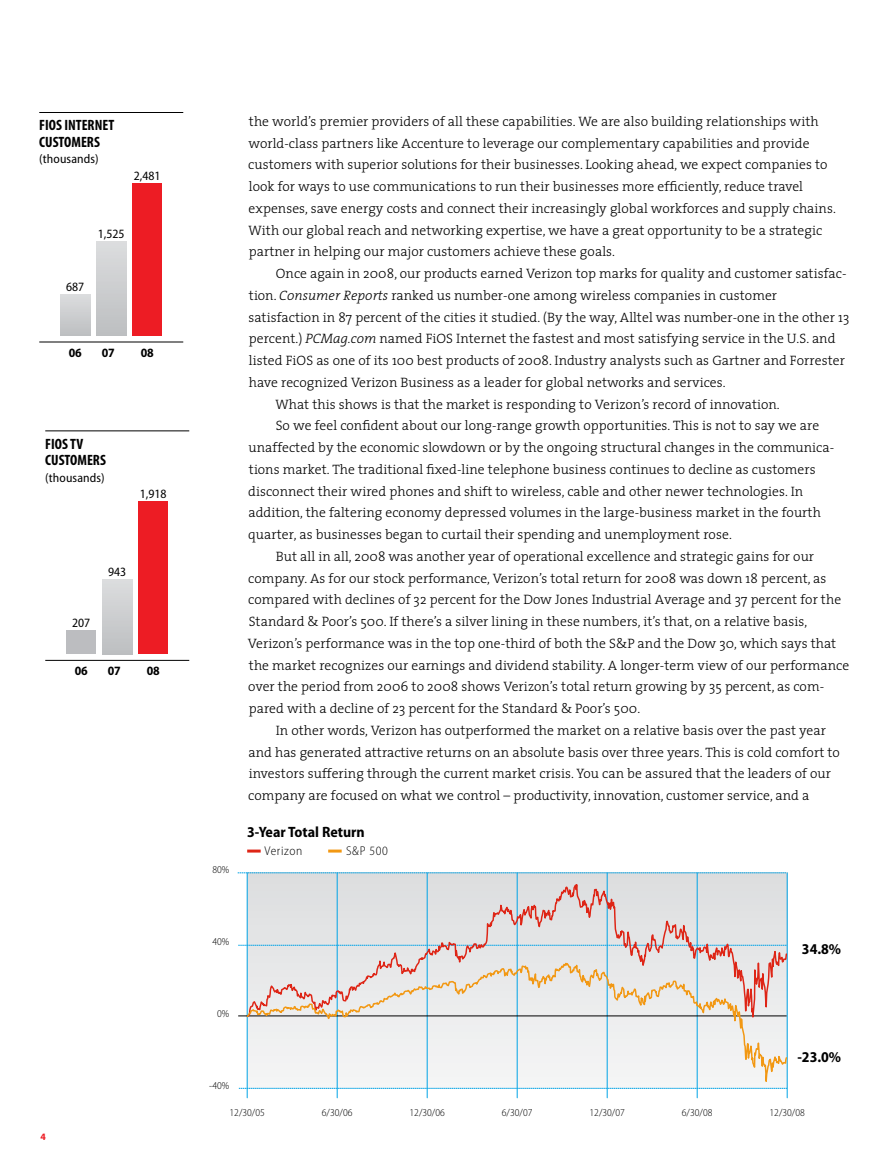
<style>
.page{position:relative;width:891px;height:1161px;background:#fff}
.page>*{position:absolute;margin:0;border:0;box-sizing:border-box;transform-origin:0 0}
.t1{font:700 condensed 15px/16.5px "Myriad Pro";color:#000}
.t2{font:700 semi-condensed 15px "Myriad Pro";color:#010100}
.t3{font:700 semi-condensed 15px "Myriad Pro";color:#000}
.t4{font:300 13.65px/21.8px "The Serif";letter-spacing:.005em;color:#000}
.t5{font:semi-condensed 12.75px "Myriad Pro";letter-spacing:.01em;color:#000}
.t6{font:300 semi-condensed 12.75px "Myriad Pro";letter-spacing:.05em;color:#000}
.t7{font:700 semi-condensed 12.75px "Myriad Pro";color:#000}
.t8{font:300 semi-condensed 10.5px "Myriad Pro";color:#000}
.t9{font:700 9.75px "Myriad Pro";color:#ed1c24}
.s1{font-style:italic}
</style>
<div class="page">
<div style="left:102px;top:579px;width:30px;height:75px;background:linear-gradient(to bottom,#dcdddf,#bdbfc1)"></div>
<div style="left:138px;top:501px;width:30px;height:153px;background:#ed1c24"></div>
<div style="left:66px;top:630px;width:30px;height:24px;background:#bcbdc0"></div>
<hr style="left:45px;top:431px;width:144px;height:1px;background:#000">
<hr style="left:45px;top:660px;width:144px;height:1px;background:#000">
<div style="left:60px;top:294px;width:30px;height:42px;background:linear-gradient(to bottom,#dcddde,#bebfc1)"></div>
<div style="left:96px;top:242px;width:30px;height:94px;background:linear-gradient(to bottom,#dcddde,#bdbfc1)"></div>
<div style="left:132px;top:183px;width:30px;height:153px;background:#ed1c24"></div>
<hr style="left:39px;top:112px;width:144px;height:1px;background:#000">
<hr style="left:39px;top:342px;width:144px;height:1px;background:#000">
<hr style="left:247px;top:850px;width:14px;height:3px;background:#de2516">
<hr style="left:328px;top:850px;width:14px;height:3px;background:#f29813">
<hr style="left:238px;top:1016px;width:549px;height:1px;background:#000">
<svg style="left:245px;top:872px;width:543px;height:82px;background:#d9d8db"></svg>
<svg style="left:245px;top:954px;width:543px;height:145px"></svg>
<p class="t1" style="left:39px;top:117px;width:76px">FIOS INTERNET<br>CUSTOMERS</p>
<p class="t5" style="left:39px;top:151px;width:61px">(thousands)</p>
<p class="t5" style="left:134px;top:168px;width:28px">2,481</p>
<p class="t5" style="left:98px;top:226px;width:28px">1,525</p>
<p class="t5" style="left:66px;top:279px;width:20px">687</p>
<p class="t7" style="left:69px;top:345px;width:15px">06</p>
<p class="t7" style="left:102px;top:345px;width:15px">07</p>
<p class="t7" style="left:141px;top:345px;width:15px">08</p>
<p class="t1" style="left:45px;top:435px;width:62px">FIOS TV<br>CUSTOMERS</p>
<p class="t5" style="left:45px;top:470px;width:61px">(thousands)</p>
<p class="t5" style="left:140px;top:486px;width:28px">1,918</p>
<p class="t5" style="left:72px;top:615px;width:20px">207</p>
<p class="t5" style="left:108px;top:564px;width:20px">943</p>
<p class="t7" style="left:75px;top:663px;width:15px">06</p>
<p class="t7" style="left:108px;top:663px;width:15px">07</p>
<p class="t7" style="left:147px;top:663px;width:15px">08</p>
<p class="t9" style="left:40px;top:1130px;width:7px">4</p>
<p class="t4" style="left:248px;top:110px;width:589px">the world’s premier providers of all these capabilities. We are also building relationships with world-class partners like Accenture to leverage our complementary capabilities and provide customers with superior solutions for their businesses. Looking ahead, we expect companies to look for ways to use communications to run their businesses more efficiently, reduce travel expenses, save energy costs and connect their increasingly global workforces and supply chains.<br>With our global reach and networking expertise, we have a great opportunity to be a strategic partner in helping our major customers achieve these goals.</p>
<p class="t4" style="left:276px;top:262px;width:572px">Once again in 2008, our products earned Verizon top marks for quality and customer satisfac-</p>
<p class="t4" style="left:249px;top:284px;width:530px">tion. <span class="s1">Consumer Reports</span> ranked us number-one among wireless companies in customer</p>
<p class="t4" style="left:248px;top:306px;width:602px">satisfaction in 87 percent of the cities it studied. (By the way, Alltel was number-one in the other 13</p>
<p class="t4" style="left:249px;top:328px;width:588px">percent.) <span class="s1">PCMag.com</span> named FiOS Internet the fastest and most satisfying service in the U.S. and</p>
<p class="t4" style="left:249px;top:349px;width:597px">listed FiOS as one of its 100 best products of 2008. Industry analysts such as Gartner and Forrester</p>
<p class="t4" style="left:249px;top:371px;width:478px">have recognized Verizon Business as a leader for global networks and services.</p>
<p class="t4" style="left:276px;top:393px;width:506px">What this shows is that the market is responding to Verizon’s record of innovation.</p>
<p class="t4" style="left:276px;top:414px;width:545px">So we feel confident about our long-range growth opportunities. This is not to say we are</p>
<p class="t4" style="left:249px;top:436px;width:587px">unaffected by the economic slowdown or by the ongoing structural changes in the communica-</p>
<p class="t4" style="left:249px;top:458px;width:568px">tions market. The traditional fixed-line telephone business continues to decline as customers</p>
<p class="t4" style="left:248px;top:480px;width:557px">disconnect their wired phones and shift to wireless, cable and other newer technologies. In</p>
<p class="t4" style="left:248px;top:501px;width:574px">addition, the faltering economy depressed volumes in the large-business market in the fourth</p>
<p class="t4" style="left:248px;top:523px;width:485px">quarter, as businesses began to curtail their spending and unemployment rose.</p>
<p class="t4" style="left:276px;top:545px;width:540px">But all in all, 2008 was another year of operational excellence and strategic gains for our</p>
<p class="t4" style="left:248px;top:567px;width:580px">company. As for our stock performance, Verizon’s total return for 2008 was down 18 percent, as</p>
<p class="t4" style="left:248px;top:588px;width:594px">compared with declines of 32 percent for the Dow Jones Industrial Average and 37 percent for the</p>
<p class="t4" style="left:249px;top:610px;width:560px">Standard &amp; Poor’s 500. If there’s a silver lining in these numbers, it’s that, on a relative basis,</p>
<p class="t4" style="left:248px;top:632px;width:590px">Verizon’s performance was in the top one-third of both the S&amp;P and the Dow 30, which says that</p>
<p class="t4" style="left:249px;top:654px;width:602px">the market recognizes our earnings and dividend stability. A longer-term view of our performance</p>
<p class="t4" style="left:248px;top:675px;width:577px">over the period from 2006 to 2008 shows Verizon’s total return growing by 35 percent, as com-</p>
<p class="t4" style="left:249px;top:697px;width:393px">pared with a decline of 23 percent for the Standard &amp; Poor’s 500.</p>
<p class="t4" style="left:276px;top:719px;width:552px">In other words, Verizon has outperformed the market on a relative basis over the past year</p>
<p class="t4" style="left:249px;top:741px;width:593px">and has generated attractive returns on an absolute basis over three years. This is cold comfort to</p>
<p class="t4" style="left:249px;top:762px;width:584px">investors suffering through the current market crisis. You can be assured that the leaders of our</p>
<p class="t4" style="left:248px;top:784px;width:563px">company are focused on what we control – productivity, innovation, customer service, and a</p>
<p class="t8" style="left:212px;top:863px;width:18px">80%</p>
<p class="t2" style="left:247px;top:822px;width:119px">3-Year Total Return</p>
<p class="t6" style="left:264px;top:843px;width:39px">Verizon</p>
<p class="t6" style="left:346px;top:843px;width:43px">S&amp;P 500</p>
<p class="t8" style="left:212px;top:935px;width:18px">40%</p>
<p class="t8" style="left:217px;top:1007px;width:14px">0%</p>
<p class="t8" style="left:209px;top:1079px;width:21px">-40%</p>
<p class="t3" style="left:802px;top:939px;width:41px">34.8%</p>
<p class="t3" style="left:797px;top:1047px;width:45px">-23.0%</p>
<p class="t8" style="left:230px;top:1106px;width:37px">12/30/05</p>
<p class="t8" style="left:322px;top:1106px;width:32px">6/30/06</p>
<p class="t8" style="left:410px;top:1106px;width:37px">12/30/06</p>
<p class="t8" style="left:502px;top:1106px;width:32px">6/30/07</p>
<p class="t8" style="left:590px;top:1106px;width:37px">12/30/07</p>
<p class="t8" style="left:682px;top:1106px;width:32px">6/30/08</p>
<p class="t8" style="left:770px;top:1106px;width:37px">12/30/08</p>
</div>
